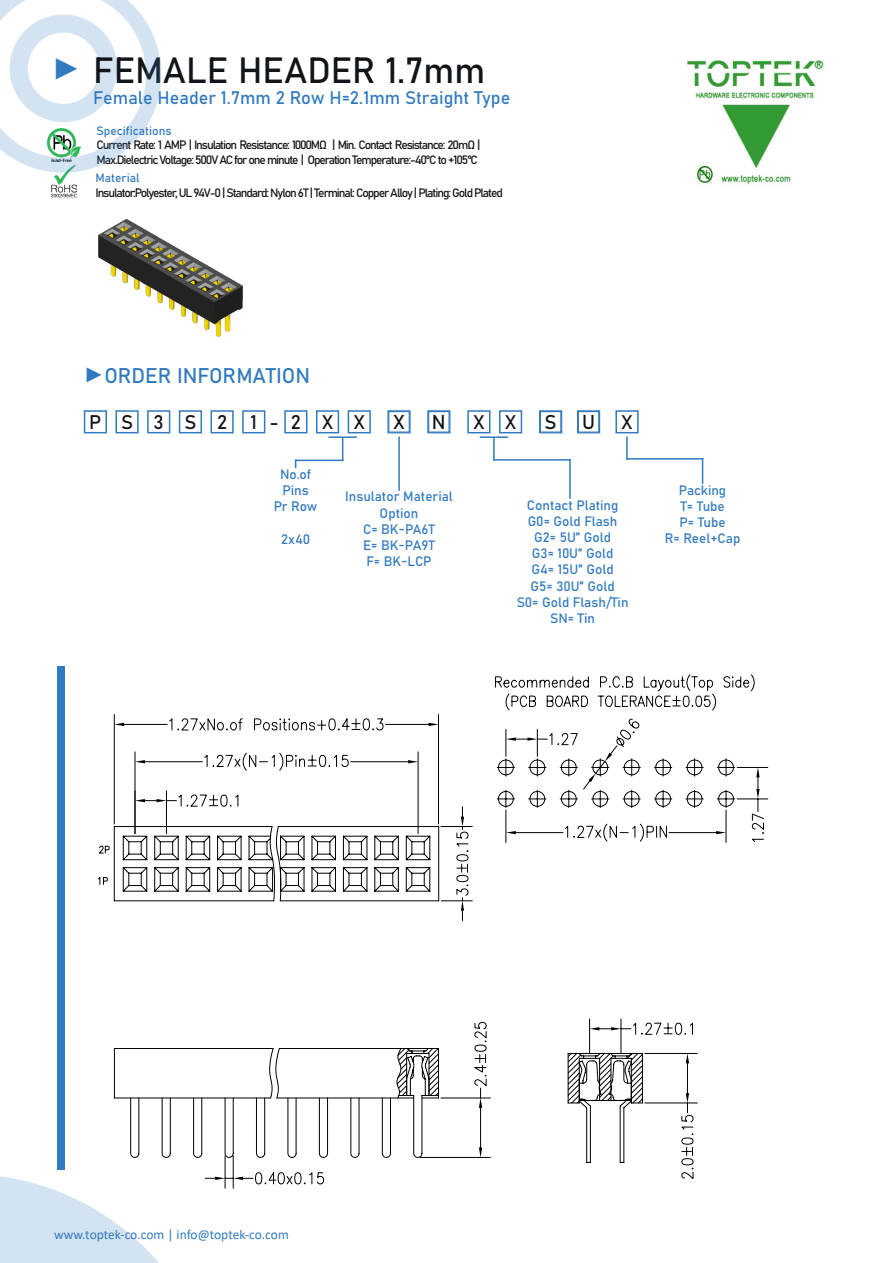
<style>
.page{position:relative;width:893px;height:1263px;background:#fff}
.page>*{position:absolute;margin:0;border:0;box-sizing:border-box;transform-origin:0 0}
.t1{font:36px "Bahnschrift 400 100";color:#111418}
.t2{font:21px "Bahnschrift 400 100";color:#317abf}
.t3{font:19.8px "Bahnschrift 400 100";color:#111418}
.t4{font:19.65px "Bahnschrift 400 100";color:#111418}
.t5{font:19.5px "Bahnschrift 400 100";color:#111418}
.t6{font:18px "Bahnschrift 400 100";color:#317abf}
.t7{font:13.5px/16.2px "Bahnschrift 400 100";color:#317abf;text-align:center}
.t8{font:13.5px "Calibri";letter-spacing:-.005em;color:#317abf}
.t9{font:12px/14.4px "Bahnschrift 400 100";letter-spacing:-.09em;color:#111418}
.t10{font:12px "Bahnschrift 400 100";color:#317abf}
.s1{font-family:"Arial";font-size:30px;color:#317abf}
.s2{font-family:"Arial"}
</style>
<div class="page">
<div style="left:57px;top:666px;width:7px;height:503px;background:#317abf"></div>
<img style="left:52px;top:173px;width:24px;height:24px">
<svg style="left:0;top:0;width:161px;height:173px"></svg>
<img style="left:687px;top:60px;width:137px;height:125px">
<div style="left:84px;top:410px;width:23px;height:23px;border:2px solid #317abf"></div>
<div style="left:115px;top:410px;width:24px;height:23px;border:2px solid #317abf"></div>
<div style="left:147px;top:410px;width:23px;height:23px;border:2px solid #317abf"></div>
<div style="left:284px;top:410px;width:23px;height:23px;border:2px solid #317abf"></div>
<div style="left:467px;top:410px;width:23px;height:23px;border:2px solid #317abf"></div>
<div style="left:499px;top:410px;width:23px;height:23px;border:2px solid #317abf"></div>
<div style="left:387px;top:410px;width:24px;height:23px;border:1px solid #317abf"></div>
<div style="left:388px;top:411px;width:22px;height:22px;border:1px solid #317abf"></div>
<div style="left:615px;top:410px;width:24px;height:23px;border:2px solid #317abf"></div>
<div style="left:427px;top:410px;width:23px;height:23px;border:1px solid #317abf"></div>
<div style="left:428px;top:411px;width:22px;height:22px;border:1px solid #317abf"></div>
<div style="left:539px;top:410px;width:23px;height:23px;border:1px solid #317abf"></div>
<div style="left:540px;top:411px;width:21px;height:22px;border:1px solid #317abf"></div>
<div style="left:577px;top:410px;width:23px;height:23px;border:1px solid #317abf"></div>
<div style="left:578px;top:411px;width:21px;height:22px;border:1px solid #317abf"></div>
<div style="left:179px;top:410px;width:23px;height:23px;border:2px solid #317abf"></div>
<hr style="left:493px;top:437px;width:2px;height:24px;background:#317abf">
<hr style="left:480px;top:436px;width:28px;height:2px;background:#317abf">
<hr style="left:626px;top:436px;width:2px;height:24px;background:#317abf">
<hr style="left:626px;top:458px;width:77px;height:2px;background:#317abf">
<svg style="left:702px;top:460px;width:1px;height:24px"></svg>
<hr style="left:493px;top:459px;width:78px;height:2px;background:#317abf">
<hr style="left:569px;top:459px;width:2px;height:40px;background:#317abf">
<svg style="left:342px;top:438px;width:1px;height:22px"></svg>
<hr style="left:328px;top:436px;width:29px;height:2px;background:#317abf">
<hr style="left:295px;top:460px;width:48px;height:1px;background:#317abf">
<hr style="left:398px;top:436px;width:2px;height:55px;background:#317abf">
<div style="left:211px;top:410px;width:23px;height:23px;border:2px solid #317abf"></div>
<div style="left:242px;top:410px;width:23px;height:23px;border:2px solid #317abf"></div>
<img style="left:98px;top:219px;width:145px;height:118px">
<svg style="left:113px;top:674px;width:642px;height:152px"></svg>
<svg style="left:711px;top:693px;width:5px;height:18px"></svg>
<hr style="left:114px;top:714px;width:1px;height:110px;background:#000">
<hr style="left:438px;top:714px;width:1px;height:110px;background:#000">
<hr style="left:124px;top:724px;width:43px;height:1px;background:#000">
<hr style="left:385px;top:724px;width:44px;height:1px;background:#000">
<svg style="left:114px;top:723px;width:10px;height:3px"></svg>
<svg style="left:429px;top:723px;width:9px;height:3px"></svg>
<svg style="left:169px;top:717px;width:215px;height:15px"></svg>
<hr style="left:135px;top:752px;width:1px;height:82px;background:#000">
<hr style="left:418px;top:752px;width:1px;height:82px;background:#000">
<hr style="left:145px;top:761px;width:57px;height:1px;background:#000">
<hr style="left:351px;top:761px;width:57px;height:1px;background:#000">
<svg style="left:135px;top:760px;width:10px;height:3px"></svg>
<svg style="left:408px;top:760px;width:10px;height:3px"></svg>
<svg style="left:204px;top:752px;width:145px;height:19px"></svg>
<hr style="left:166px;top:791px;width:1px;height:43px;background:#000">
<svg style="left:135px;top:794px;width:103px;height:13px"></svg>
<hr style="left:420px;top:1157px;width:70px;height:1px;background:#000">
<hr style="left:441px;top:1098px;width:49px;height:1px;background:#000">
<hr style="left:480px;top:1108px;width:1px;height:39px;background:#000">
<svg style="left:479px;top:1147px;width:3px;height:10px"></svg>
<svg style="left:474px;top:1022px;width:13px;height:86px"></svg>
<svg style="left:505px;top:842px;width:222px;height:337px"></svg>
<hr style="left:737px;top:799px;width:31px;height:1px;background:#000">
<hr style="left:737px;top:767px;width:31px;height:1px;background:#000">
<svg style="left:751px;top:768px;width:13px;height:74px"></svg>
<svg style="left:497px;top:718px;width:238px;height:124px"></svg>
<svg style="left:0;top:826px;width:439px;height:437px"></svg>
<hr style="left:441px;top:826px;width:31px;height:1px;background:#000">
<hr style="left:441px;top:900px;width:31px;height:1px;background:#000">
<svg style="left:455px;top:807px;width:14px;height:114px"></svg>
<div style="left:93px;top:1139px;width:29px;height:61px;background:#fff"></div>
<div style="left:87px;top:1049px;width:20px;height:61px;background:#fff"></div>
<div style="left:86px;top:908px;width:48px;height:40px;background:#fff"></div>
<div style="left:316px;top:410px;width:23px;height:23px;border:2px solid #317abf"></div>
<div style="left:348px;top:410px;width:23px;height:23px;border:2px solid #317abf"></div>
<h1 class="t1" style="left:52px;top:43px;width:435px"><span class="s1">►</span> FEMALE HEADER 1.7mm</h1>
<p class="t6" style="left:93px;top:84px;width:419px">Female Header 1.7mm 2 Row H=2.1mm Straight Type</p>
<p class="t10" style="left:97px;top:121px;width:77px">Specifications</p>
<p class="t9" style="left:97px;top:137px;width:385px">Current Rate: 1 AMP | Insulation Resistance: 1000MΩ | Min. Contact Resistance: 20mΩ |<br>Max.Dielectric Voltage: 500V AC for one minute | Operation Temperature:-40°C to +105°C</p>
<p class="t10" style="left:95px;top:169px;width:46px">Material</p>
<p class="t9" style="left:95px;top:184px;width:409px">Insulator:Polyester, UL 94V-0 | Standard: Nylon 6T | Terminal: Copper Alloy | Plating: Gold Plated</p>
<h2 class="t2" style="left:84px;top:359px;width:228px"><span class="s2">►</span>ORDER INFORMATION</h2>
<p class="t5" style="left:89px;top:407px;width:14px">P</p>
<p class="t5" style="left:121px;top:407px;width:14px">S</p>
<p class="t5" style="left:154px;top:407px;width:12px">3</p>
<p class="t5" style="left:184px;top:407px;width:14px">S</p>
<p class="t5" style="left:291px;top:407px;width:12px">2</p>
<p class="t3" style="left:393px;top:407px;width:13px">X</p>
<p class="t3" style="left:432px;top:407px;width:15px">N</p>
<p class="t5" style="left:473px;top:407px;width:13px">X</p>
<p class="t5" style="left:505px;top:407px;width:13px">X</p>
<p class="t4" style="left:545px;top:407px;width:14px">S</p>
<p class="t3" style="left:582px;top:407px;width:14px">U</p>
<p class="t5" style="left:621px;top:407px;width:13px">X</p>
<p class="t5" style="left:217px;top:407px;width:12px">2</p>
<p class="t5" style="left:251px;top:407px;width:8px">1</p>
<p class="t5" style="left:270px;top:407px;width:11px">-</p>
<p class="t5" style="left:322px;top:407px;width:13px">X</p>
<p class="t5" style="left:354px;top:407px;width:13px">X</p>
<p class="t7" style="left:280px;top:465px;width:32px">No.of</p>
<p class="t7" style="left:282px;top:481px;width:28px">Pins</p>
<p class="t7" style="left:274px;top:497px;width:45px">Pr Row</p>
<p class="t7" style="left:281px;top:530px;width:31px">2x40</p>
<p class="t7" style="left:345px;top:488px;width:109px">Insulator Material<br>Option</p>
<p class="t7" style="left:363px;top:520px;width:73px">C= BK-PA6T</p>
<p class="t7" style="left:363px;top:536px;width:73px">E= BK-PA9T</p>
<p class="t7" style="left:366px;top:552px;width:67px">F= BK-LCP</p>
<p class="t7" style="left:527px;top:496px;width:93px">Contact Plating</p>
<p class="t7" style="left:528px;top:512px;width:91px">G0= Gold Flash</p>
<p class="t7" style="left:534px;top:528px;width:78px">G2= 5U” Gold</p>
<p class="t7" style="left:532px;top:544px;width:83px">G3= 10U” Gold</p>
<p class="t7" style="left:532px;top:561px;width:84px">G4= 15U” Gold</p>
<p class="t7" style="left:530px;top:577px;width:86px">G5= 30U” Gold</p>
<p class="t7" style="left:517px;top:593px;width:113px">S0= Gold Flash/Tin</p>
<p class="t7" style="left:550px;top:609px;width:46px">SN= Tin</p>
<p class="t7" style="left:679px;top:481px;width:49px">Packing</p>
<p class="t7" style="left:680px;top:497px;width:46px">T= Tube</p>
<p class="t7" style="left:679px;top:513px;width:48px">P= Tube</p>
<p class="t7" style="left:665px;top:529px;width:77px">R= Reel+Cap</p>
<p class="t8" style="left:54px;top:1225px;width:236px">www.toptek-co.com | info@toptek‐co.com</p>
</div>
